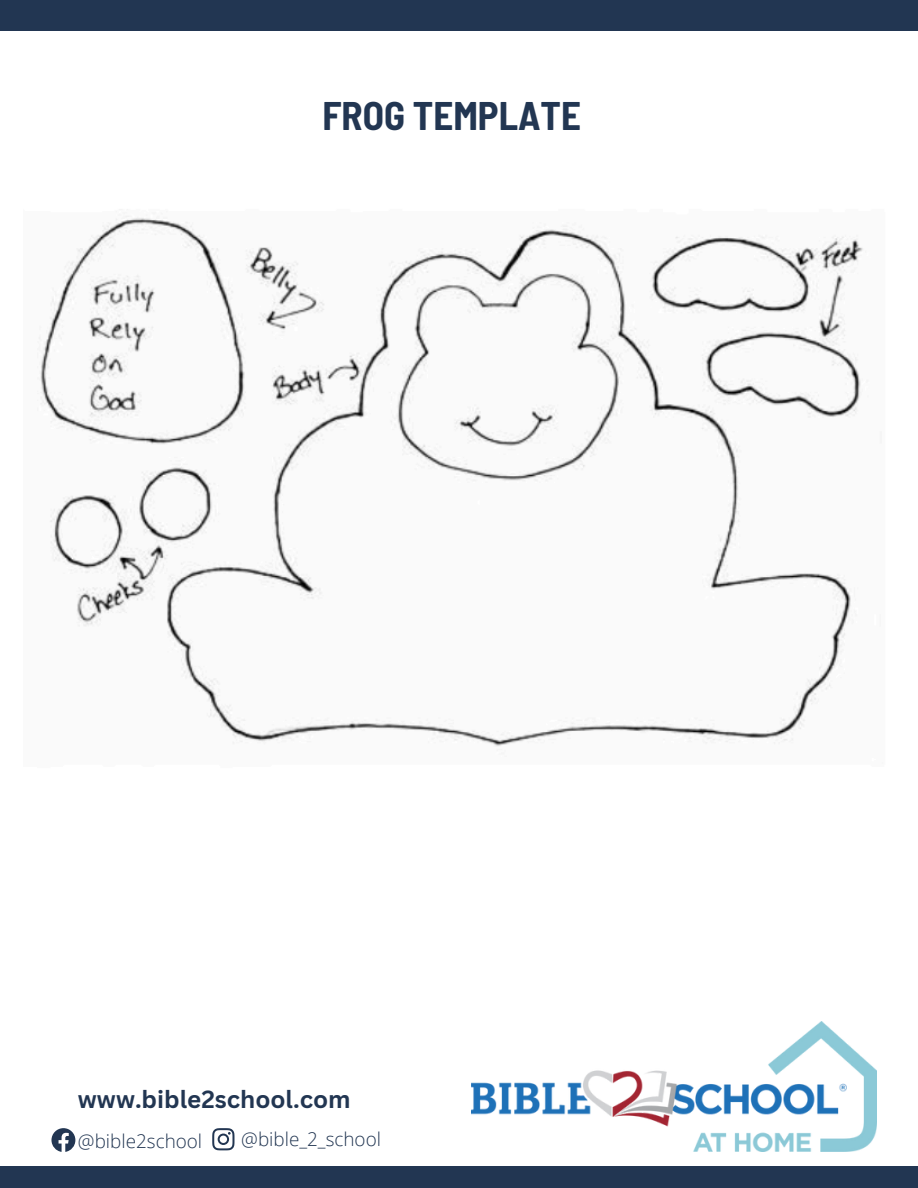
<style>
.page{position:relative;width:918px;height:1188px;background:#fff}
.page>*{position:absolute;margin:0;border:0;box-sizing:border-box;transform-origin:0 0}
.t1{font:700 semi-condensed 39px "Barlow";color:#223652}
.t2{font:700 24.15px "Canva Sans";color:#223652}
.t3{font:300 18.9px "Open Sans";color:#223652}
</style>
<div class="page">
<div style="left:0;top:0;width:918px;height:31px;background:#223652"></div>
<img style="left:39px;top:216px;width:824px;height:531px">
<img style="left:471px;top:1022px;width:405px;height:129px">
<svg style="left:51px;top:1128px;width:24px;height:24px"></svg>
<svg style="left:212px;top:1128px;width:23px;height:22px"></svg>
<div style="left:0;top:1166px;width:918px;height:22px;background:#223652"></div>
<p class="t1" style="left:322px;top:91px;width:260px">FROG TEMPLATE</p>
<p class="t2" style="left:78px;top:1082px;width:274px">www.bible2school.com</p>
<p class="t3" style="left:78px;top:1128px;width:126px">@bible2school</p>
<p class="t3" style="left:241px;top:1126px;width:141px">@bible_2_school</p>
</div>
